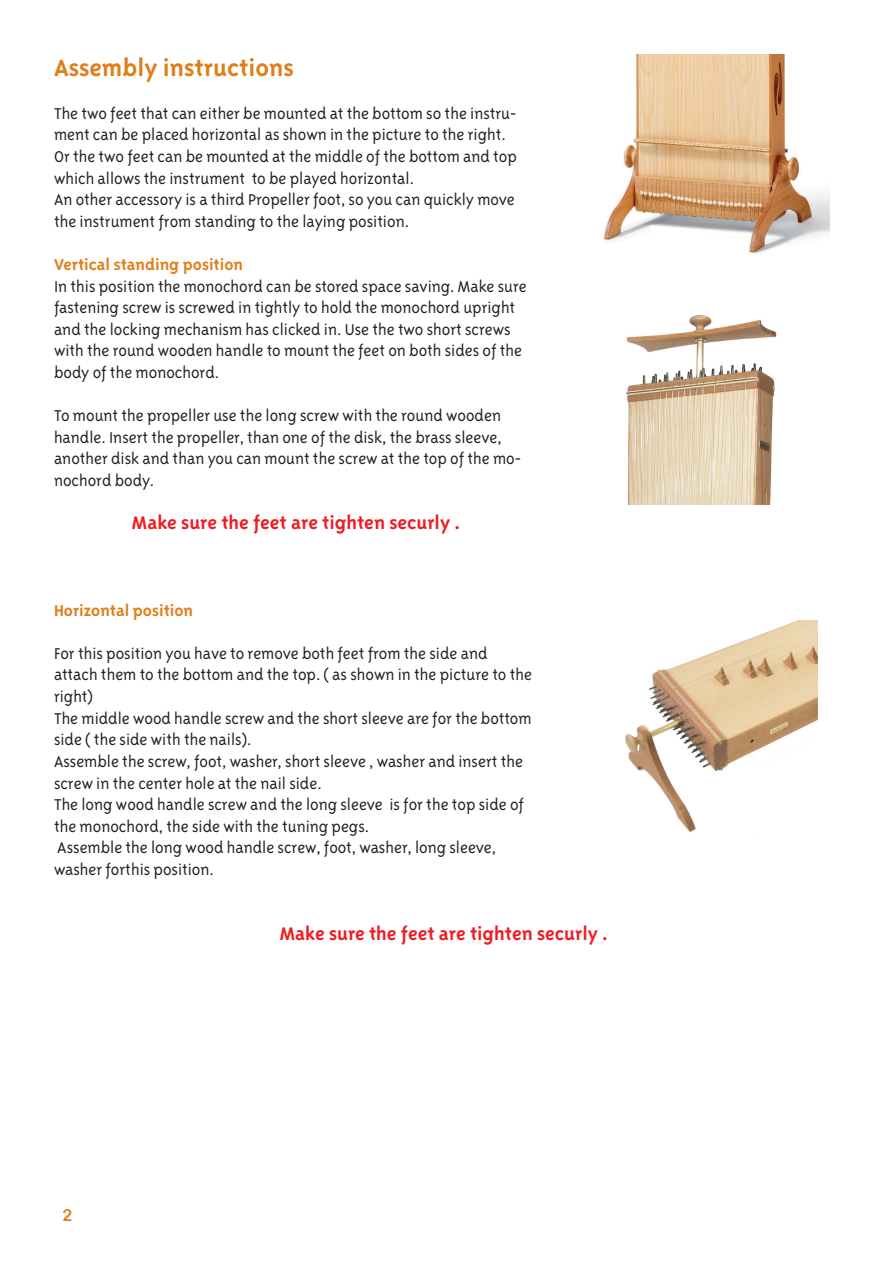
<style>
.page{position:relative;width:893px;height:1263px;background:#fff}
.page>*{position:absolute;margin:0;border:0;box-sizing:border-box;transform-origin:0 0}
.t1{font:27px "Triplex Sans Bold Lin";color:#df7e1a}
.t2{font:21px "Triplex Sans Bold Lin";color:#ee1d23}
.t3{font:18px/21.6px "Triplex Sans Light Lin";color:#231f20}
.t4{font:18px "Triplex Sans Bold Lin";color:#df7e1a}
.t5{font:16.5px "Arial Rounded MT Bold";color:#df7e1a}
</style>
<div class="page">
<img style="left:603px;top:54px;width:226px;height:200px">
<img style="left:626px;top:315px;width:151px;height:190px">
<img style="left:625px;top:621px;width:193px;height:211px">
<h1 class="t1" style="left:54px;top:52px;width:241px">Assembly instructions</h1>
<p class="t3" style="left:54px;top:102px;width:464px">The two feet that can either be mounted at the bottom so the instru&shy;ment can be placed horizontal as shown in the picture to the right.<br>Or the two feet can be mounted at the middle of the bottom and top which allows the instrument to be played horizontal.<br>An other accessory is a third Propeller foot, so you can quickly move the instrument from standing to the laying position.</p>
<p class="t4" style="left:54px;top:254px;width:191px">Vertical standing position</p>
<p class="t3" style="left:54px;top:275px;width:474px">In this position the monochord can be stored space saving. Make sure fastening screw is screwed in tightly to hold the monochord upright and the locking mechanism has clicked in. Use the two short screws with the round wooden handle to mount the feet on both sides of the body of the monochord.</p>
<p class="t3" style="left:54px;top:405px;width:469px">To mount the propeller use the long screw with the round wooden handle. Insert the propeller, than one of the disk, the brass sleeve, another disk and than you can mount the screw at the top of the mo&shy;nochord body.</p>
<p class="t2" style="left:132px;top:511px;width:330px">Make sure the feet are tighten securly .</p>
<p class="t4" style="left:54px;top:600px;width:141px">Horizontal position</p>
<p class="t3" style="left:54px;top:642px;width:480px">For this position you have to remove both feet from the side and attach them to the bottom and the top. ( as shown in the picture to the right)<br>The middle wood handle screw and the short sleeve are for the bottom side ( the side with the nails).<br>Assemble the screw, foot, washer, short sleeve , washer and insert the screw in the center hole at the nail side.<br>The long wood handle screw and the long sleeve is for the top side of the monochord, the side with the tuning pegs.<br>Assemble the long wood handle screw, foot, washer, long sleeve, washer forthis position.</p>
<p class="t5" style="left:63px;top:1205px;width:11px">2</p>
<p class="t2" style="left:280px;top:921px;width:330px">Make sure the feet are tighten securly .</p>
</div>
